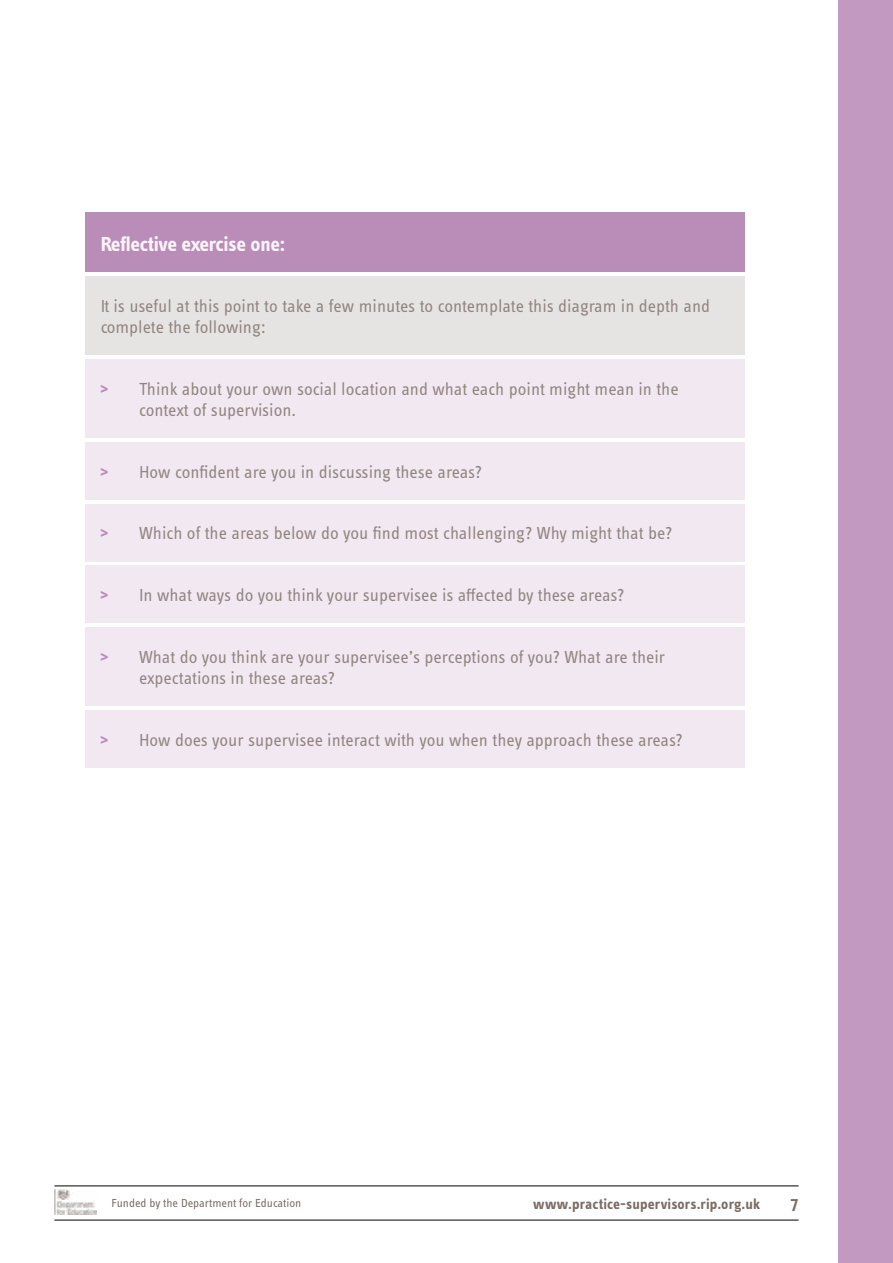
<style>
.page{position:relative;width:893px;height:1263px;background:#fff}
.page>*{position:absolute;margin:0;border:0;box-sizing:border-box;transform-origin:0 0}
.t1{font:700 21px "Info Text Pro";letter-spacing:-.02em;color:#fff}
.t2{font:18px/21.6px "Info Text Pro";color:#877a74}
.t3{font:600 18px "Info Text Pro";color:#7a6b64}
.t4{font:700 15px "Info Text Pro";letter-spacing:.01em;color:#7b6c65}
.t5{font:12px "Info Text Pro";color:#7a6b64}
.s1{font-weight:700;color:#b481b3}
</style>
<div class="page">
<div style="left:838px;top:0;width:55px;height:1263px;background:#c29ac1"></div>
<hr style="left:54px;top:1220px;width:745px;height:1px;background:#000">
<hr style="left:54px;top:1185px;width:745px;height:1px;background:#000">
<img style="left:54px;top:1190px;width:42px;height:25px">
<div style="left:85px;top:213px;width:659px;height:59px;background:#ba8db9"></div>
<div style="left:85px;top:359px;width:659px;height:79px;background:#f0e6f0"></div>
<div style="left:85px;top:442px;width:659px;height:58px;background:#f0e6f0"></div>
<div style="left:85px;top:504px;width:659px;height:57px;background:#f0e6f0"></div>
<div style="left:85px;top:566px;width:659px;height:57px;background:#f0e6f0"></div>
<div style="left:85px;top:627px;width:659px;height:79px;background:#f0e6f0"></div>
<div style="left:85px;top:710px;width:659px;height:58px;background:#f0e6f0"></div>
<div style="left:85px;top:276px;width:659px;height:79px;background:#e4e1e0"></div>
<p class="t1" style="left:100px;top:231px;width:187px">Reflective exercise one:</p>
<p class="t2" style="left:100px;top:294px;width:612px">It is useful at this point to take a few minutes to contemplate this diagram in depth and complete the following:</p>
<p class="t2" style="left:139px;top:377px;width:541px;text-indent:-39px"><span class="s1">&gt;</span> Think about your own social location and what each point might mean in the context of supervision.</p>
<p class="t2" style="left:100px;top:460px;width:384px"><span class="s1">&gt;</span> How confident are you in discussing these areas?</p>
<p class="t2" style="left:100px;top:522px;width:574px"><span class="s1">&gt;</span> Which of the areas below do you find most challenging? Why might that be?</p>
<p class="t2" style="left:100px;top:584px;width:526px"><span class="s1">&gt;</span> In what ways do you think your supervisee is affected by these areas?</p>
<p class="t2" style="left:139px;top:645px;width:528px;text-indent:-39px"><span class="s1">&gt;</span> What do you think are your supervisee’s perceptions of you? What are their expectations in these areas?</p>
<p class="t2" style="left:100px;top:729px;width:584px"><span class="s1">&gt;</span> How does your supervisee interact with you when they approach these areas?</p>
<p class="t5" style="left:111px;top:1196px;width:191px">Funded by the Department for Education</p>
<p class="t4" style="left:533px;top:1195px;width:228px">www.practice-supervisors.rip.org.uk</p>
<p class="t3" style="left:791px;top:1192px;width:9px">7</p>
</div>
